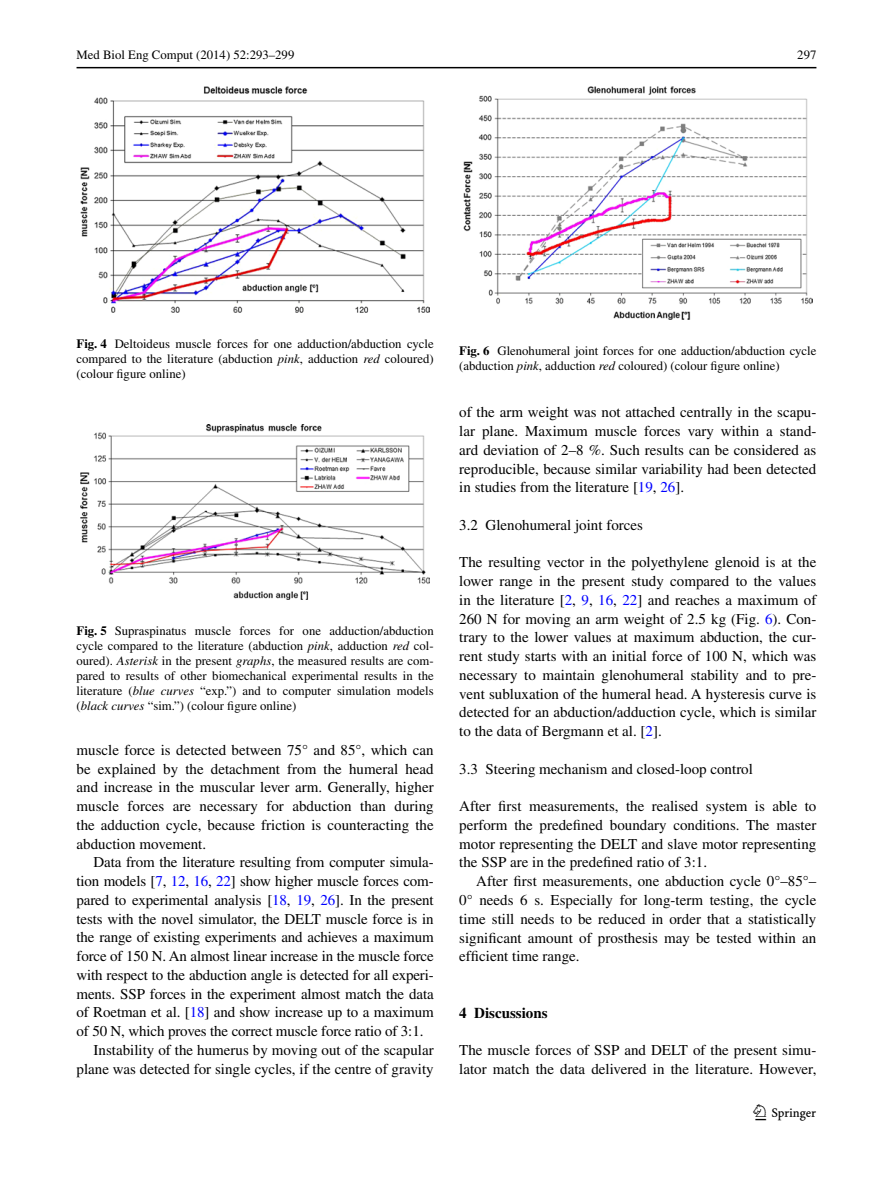
<style>
.page{position:relative;width:893px;height:1187px;background:#fff}
.page>*{position:absolute;margin:0;border:0;box-sizing:border-box;transform-origin:0 0}
.t1{font:22.5px "Springnew";color:#000}
.Para-Indent{font:15px/18.8px "Times";color:#000;text-align:justify}
.Para{font:15px/18.8px "Times";color:#000;text-align:justify}
.Section2{font:15px "Times";color:#000}
.Section1{font:700 15px "Times";color:#000}
.fig_p{font:12.75px/15px "Times";color:#000;text-align:justify}
.s1{font-weight:700}
.s2{font-style:italic}
.s3{color:#00f}
</style>
<div class="page">
<hr style="left:77px;top:67px;width:739px;height:1px;background:#000">
<img style="left:81px;top:87px;width:348px;height:225px">
<img style="left:81px;top:424px;width:348px;height:176px">
<img style="left:463px;top:87px;width:349px;height:232px">
<p class="fig_p" style="left:77px;top:48px;width:219px">Med Biol Eng Comput (2014) 52:293–299</p>
<p class="fig_p" style="left:797px;top:48px;width:21px">297</p>
<p class="fig_p" style="left:77px;top:336px;width:359px"><span class="s1">Fig. 4</span> Deltoideus muscle forces for one adduction/abduction cycle compared to the literature (abduction <span class="s2">pink</span>, adduction <span class="s2">red</span> coloured) (colour figure online)</p>
<p class="fig_p" style="left:77px;top:623px;width:359px"><span class="s1">Fig. 5</span> Supraspinatus muscle forces for one adduction/abduction cycle compared to the literature (abduction <span class="s2">pink</span>, adduction <span class="s2">red</span> col&shy;oured). <span class="s2">Asterisk</span> in the present <span class="s2">graphs</span>, the measured results are com&shy;pared to results of other biomechanical experimental results in the literature (<span class="s2">blue curves</span> “exp.”) and to computer simulation models (<span class="s2">black curves</span> “sim.”) (colour figure online)</p>
<p class="Para" style="left:77px;top:740px;width:359px">muscle force is detected between 75° and 85°, which can be explained by the detachment from the humeral head and increase in the muscular lever arm. Generally, higher muscle forces are necessary for abduction than during the adduction cycle, because friction is counteracting the abduction movement.</p>
<p class="Para-Indent" style="left:77px;top:852px;width:359px;text-indent:17px">Data from the literature resulting from computer simula&shy;tion models [<span class="s3">7</span>, <span class="s3">12</span>, <span class="s3">16</span>, <span class="s3">22</span>] show higher muscle forces com&shy;pared to experimental analysis [<span class="s3">18</span>, <span class="s3">19</span>, <span class="s3">26</span>]. In the present tests with the novel simulator, the DELT muscle force is in the range of existing experiments and achieves a maximum force of 150 N. An almost linear increase in the muscle force with respect to the abduction angle is detected for all experi&shy;ments. SSP forces in the experiment almost match the data of Roetman et al. [<span class="s3">18</span>] and show increase up to a maximum of 50 N, which proves the correct muscle force ratio of 3:1.</p>
<p class="Para-Indent" style="left:77px;top:1040px;width:359px;text-align:right">Instability of the humerus by moving out of the scapular plane was detected for single cycles, if the centre of gravity</p>
<p class="fig_p" style="left:459px;top:343px;width:359px"><span class="s1">Fig. 6</span> Glenohumeral joint forces for one adduction/abduction cycle (abduction <span class="s2">pink</span>, adduction <span class="s2">red</span> coloured) (colour figure online)</p>
<p class="Para-Indent" style="left:459px;top:402px;width:359px">of the arm weight was not attached centrally in the scapu&shy;lar plane. Maximum muscle forces vary within a stand&shy;ard deviation of 2–8 %. Such results can be considered as reproducible, because similar variability had been detected in studies from the literature [<span class="s3">19</span>, <span class="s3">26</span>].</p>
<p class="Section2" style="left:459px;top:516px;width:185px">3.2 Glenohumeral joint forces</p>
<p class="Para" style="left:459px;top:552px;width:359px">The resulting vector in the polyethylene glenoid is at the lower range in the present study compared to the values in the literature [<span class="s3">2</span>, <span class="s3">9</span>, <span class="s3">16</span>, <span class="s3">22</span>] and reaches a maximum of 260 N for moving an arm weight of 2.5 kg (Fig. <span class="s3">6</span>). Con&shy;trary to the lower values at maximum abduction, the cur&shy;rent study starts with an initial force of 100 N, which was necessary to maintain glenohumeral stability and to pre&shy;vent subluxation of the humeral head. A hysteresis curve is detected for an abduction/adduction cycle, which is similar to the data of Bergmann et al. [<span class="s3">2</span>].</p>
<p class="Section2" style="left:459px;top:760px;width:295px">3.3 Steering mechanism and closed‑loop control</p>
<p class="Para" style="left:459px;top:796px;width:359px">After first measurements, the realised system is able to perform the predefined boundary conditions. The master motor representing the DELT and slave motor representing the SSP are in the predefined ratio of 3:1.</p>
<p class="Para-Indent" style="left:459px;top:871px;width:359px;text-indent:17px">After first measurements, one abduction cycle 0°–85°– 0° needs 6 s. Especially for long-term testing, the cycle time still needs to be reduced in order that a statistically significant amount of prosthesis may be tested within an efficient time range.</p>
<p class="Section1" style="left:459px;top:1003px;width:90px">4 Discussions</p>
<p class="Para" style="left:459px;top:1040px;width:359px">The muscle forces of SSP and DELT of the present simu&shy;lator match the data delivered in the literature. However,</p>
<h1 class="t1" style="left:755px;top:1104px;width:62px">1 3</h1>
</div>
